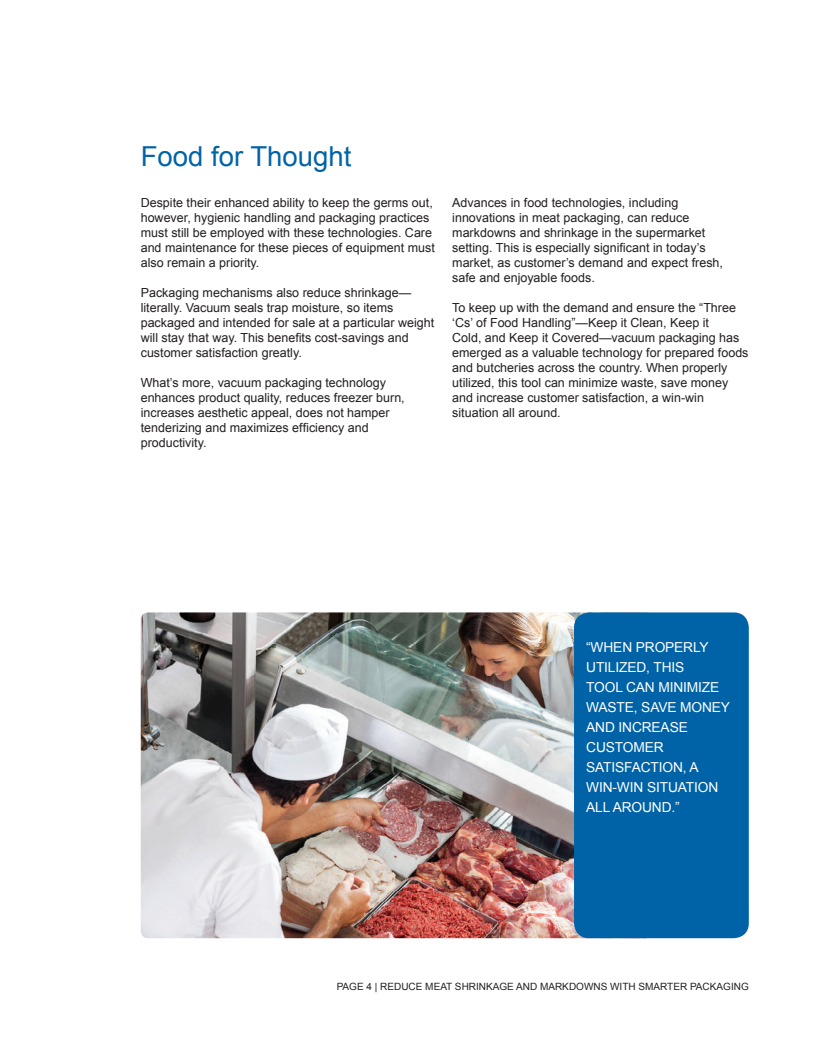
<style>
.page{position:relative;width:822px;height:1047px;background:#fff}
.page>*{position:absolute;margin:0;border:0;box-sizing:border-box;transform-origin:0 0}
.t1{font:27.5px "Arial";color:#0163a7}
.t2{font:13.75px/20px "Arial";letter-spacing:-.01em;color:#fff}
.t3{font:12.5px/15px "Arial";color:#231f20}
.t4{font:10px "Arial";color:#231f20}
</style>
<div class="page">
<img style="left:141px;top:612px;width:444px;height:326px">
<div style="left:574px;top:612px;width:174px;height:326px;background:#0163a7;border-radius:15px"></div>
<h1 class="t1" style="left:141px;top:138px;width:212px">Food for Thought</h1>
<p class="t3" style="left:141px;top:195px;width:295px">Despite their enhanced ability to keep the germs out, however, hygienic handling and packaging practices must still be employed with these technologies. Care and maintenance for these pieces of equipment must also remain a priority.</p>
<p class="t3" style="left:141px;top:285px;width:295px">Packaging mechanisms also reduce shrinkage— literally. Vacuum seals trap moisture, so items packaged and intended for sale at a particular weight will stay that way. This benefits cost-savings and customer satisfaction greatly.</p>
<p class="t3" style="left:141px;top:375px;width:265px">What’s more, vacuum packaging technology enhances product quality, reduces freezer burn, increases aesthetic appeal, does not hamper tenderizing and maximizes efficiency and productivity.</p>
<p class="t3" style="left:452px;top:195px;width:272px">Advances in food technologies, including innovations in meat packaging, can reduce markdowns and shrinkage in the supermarket setting. This is especially significant in today’s market, as customer’s demand and expect fresh, safe and enjoyable foods.</p>
<p class="t3" style="left:452px;top:300px;width:297px">To keep up with the demand and ensure the “Three ‘Cs’ of Food Handling”—Keep it Clean, Keep it<br>Cold, and Keep it Covered—vacuum packaging has emerged as a valuable technology for prepared foods and butcheries across the country. When properly utilized, this tool can minimize waste, save money and increase customer satisfaction, a win-win situation all around.</p>
<p class="t2" style="left:586px;top:637px;width:145px">“WHEN PROPERLY<br>UTILIZED, THIS<br>TOOL CAN MINIMIZE<br>WASTE, SAVE MONEY<br>AND INCREASE<br>CUSTOMER<br>SATISFACTION, A<br>WIN-WIN SITUATION<br>ALL AROUND.”</p>
<p class="t4" style="left:336px;top:979px;width:413px">PAGE 4 | REDUCE MEAT SHRINKAGE AND MARKDOWNS WITH SMARTER PACKAGING</p>
</div>
